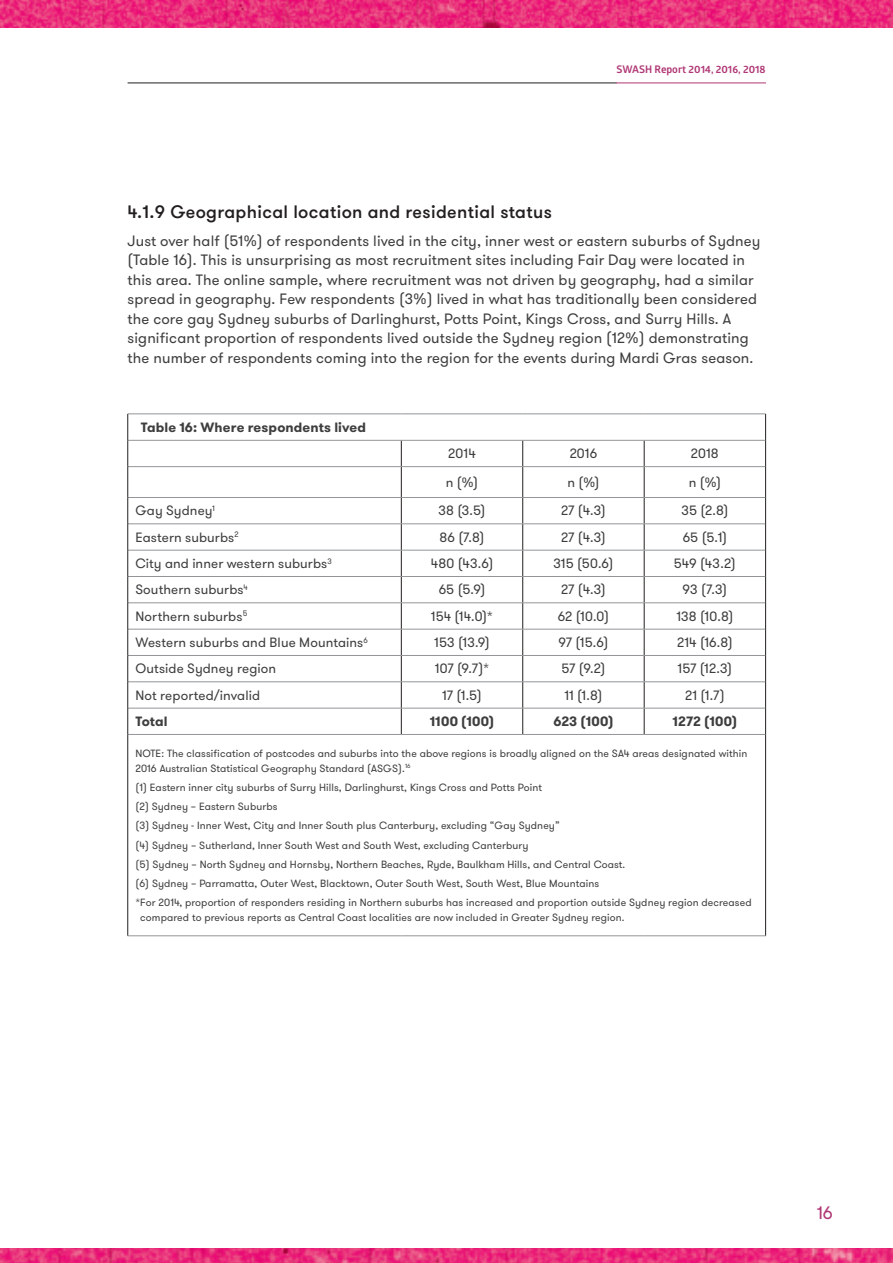
<style>
.page{position:relative;width:893px;height:1263px;background:#fff}
.page>*{position:absolute;margin:0;border:0;box-sizing:border-box;transform-origin:0 0}
.t1{font:500 18px "GT Walsheim";letter-spacing:.02em;color:#231f20}
.t2{font:18px "GT Walsheim";color:#b03775}
.t3{font:15px/19.5px "GT Walsheim";letter-spacing:.01em;color:#3e3e3f}
.t4{font:13.5px "GT Walsheim";letter-spacing:.01em;color:#3e3e3f}
.t5{font:700 13.5px "GT Walsheim";letter-spacing:.01em;color:#3e3e3f}
.t6{font:10.5px/19.2px "GT Walsheim";letter-spacing:.01em;color:#3e3e3f}
.t7{font:700 10.5px "Glober";color:#b03775}
</style>
<div class="page">
<img style="left:0;top:0;width:893px;height:28px">
<img style="left:0;top:1248px;width:893px;height:15px">
<hr style="left:128px;top:83px;width:488px;height:1px;background:#231f20">
<hr style="left:616px;top:83px;width:150px;height:1px;background:#b03775">
<svg style="left:401px;top:441px;width:1px;height:25px"></svg>
<svg style="left:522px;top:441px;width:1px;height:25px"></svg>
<svg style="left:644px;top:441px;width:1px;height:25px"></svg>
<hr style="left:401px;top:467px;width:1px;height:30px;background:#231f20">
<hr style="left:522px;top:467px;width:1px;height:30px;background:#231f20">
<hr style="left:644px;top:467px;width:1px;height:30px;background:#231f20">
<svg style="left:401px;top:498px;width:1px;height:236px"></svg>
<svg style="left:522px;top:498px;width:1px;height:236px"></svg>
<svg style="left:644px;top:498px;width:1px;height:236px"></svg>
<hr style="left:128px;top:466px;width:273px;height:1px;background:#939598">
<hr style="left:401px;top:466px;width:122px;height:1px;background:#939598">
<hr style="left:523px;top:466px;width:121px;height:1px;background:#939598">
<hr style="left:644px;top:466px;width:121px;height:1px;background:#939598">
<hr style="left:128px;top:497px;width:273px;height:1px;background:#939598">
<hr style="left:401px;top:497px;width:122px;height:1px;background:#939598">
<hr style="left:523px;top:497px;width:121px;height:1px;background:#939598">
<hr style="left:644px;top:497px;width:121px;height:1px;background:#939598">
<hr style="left:128px;top:524px;width:273px;height:1px;background:#939598">
<hr style="left:401px;top:524px;width:122px;height:1px;background:#939598">
<hr style="left:523px;top:524px;width:121px;height:1px;background:#939598">
<hr style="left:644px;top:524px;width:121px;height:1px;background:#939598">
<hr style="left:128px;top:550px;width:273px;height:1px;background:#939598">
<hr style="left:401px;top:550px;width:122px;height:1px;background:#939598">
<hr style="left:523px;top:550px;width:121px;height:1px;background:#939598">
<hr style="left:644px;top:550px;width:121px;height:1px;background:#939598">
<hr style="left:128px;top:576px;width:273px;height:1px;background:#939598">
<hr style="left:401px;top:576px;width:122px;height:1px;background:#939598">
<hr style="left:523px;top:576px;width:121px;height:1px;background:#939598">
<hr style="left:644px;top:576px;width:121px;height:1px;background:#939598">
<hr style="left:128px;top:602px;width:273px;height:1px;background:#939598">
<hr style="left:401px;top:602px;width:122px;height:1px;background:#939598">
<hr style="left:523px;top:602px;width:121px;height:1px;background:#939598">
<hr style="left:644px;top:602px;width:121px;height:1px;background:#939598">
<hr style="left:128px;top:629px;width:273px;height:1px;background:#939598">
<hr style="left:401px;top:629px;width:122px;height:1px;background:#939598">
<hr style="left:523px;top:629px;width:121px;height:1px;background:#939598">
<hr style="left:644px;top:629px;width:121px;height:1px;background:#939598">
<hr style="left:128px;top:655px;width:273px;height:1px;background:#939598">
<hr style="left:401px;top:655px;width:122px;height:1px;background:#939598">
<hr style="left:523px;top:655px;width:121px;height:1px;background:#939598">
<hr style="left:644px;top:655px;width:121px;height:1px;background:#939598">
<hr style="left:128px;top:681px;width:273px;height:1px;background:#939598">
<hr style="left:401px;top:681px;width:122px;height:1px;background:#939598">
<hr style="left:523px;top:681px;width:121px;height:1px;background:#939598">
<hr style="left:644px;top:681px;width:121px;height:1px;background:#939598">
<hr style="left:128px;top:414px;width:273px;height:1px;background:#939598">
<hr style="left:401px;top:414px;width:122px;height:1px;background:#939598">
<hr style="left:523px;top:414px;width:121px;height:1px;background:#939598">
<hr style="left:644px;top:414px;width:122px;height:1px;background:#939598">
<hr style="left:128px;top:440px;width:273px;height:1px;background:#939598">
<hr style="left:401px;top:440px;width:122px;height:1px;background:#939598">
<hr style="left:523px;top:440px;width:121px;height:1px;background:#939598">
<hr style="left:644px;top:440px;width:121px;height:1px;background:#939598">
<svg style="left:127px;top:414px;width:1px;height:53px"></svg>
<svg style="left:765px;top:414px;width:1px;height:53px"></svg>
<hr style="left:127px;top:467px;width:1px;height:30px;background:#231f20">
<hr style="left:765px;top:467px;width:1px;height:30px;background:#231f20">
<hr style="left:128px;top:708px;width:273px;height:1px;background:#939598">
<hr style="left:401px;top:708px;width:122px;height:1px;background:#939598">
<hr style="left:523px;top:708px;width:121px;height:1px;background:#939598">
<hr style="left:644px;top:708px;width:121px;height:1px;background:#939598">
<svg style="left:127px;top:497px;width:1px;height:237px"></svg>
<svg style="left:765px;top:497px;width:1px;height:237px"></svg>
<hr style="left:128px;top:734px;width:273px;height:1px;background:#939598">
<hr style="left:401px;top:734px;width:122px;height:1px;background:#939598">
<hr style="left:523px;top:734px;width:121px;height:1px;background:#939598">
<hr style="left:644px;top:734px;width:121px;height:1px;background:#939598">
<hr style="left:128px;top:935px;width:273px;height:1px;background:#939598">
<hr style="left:401px;top:935px;width:122px;height:1px;background:#939598">
<hr style="left:523px;top:935px;width:121px;height:1px;background:#939598">
<hr style="left:644px;top:935px;width:122px;height:1px;background:#939598">
<hr style="left:127px;top:734px;width:1px;height:202px;background:#231f20">
<hr style="left:765px;top:734px;width:1px;height:202px;background:#231f20">
<p class="t7" style="left:616px;top:62px;width:151px">SWASH Report 2014, 2016, 2018</p>
<h1 class="t1" style="left:128px;top:200px;width:426px">4.1.9 Geographical location and residential status</h1>
<p class="t3" style="left:128px;top:231px;width:634px">Just over half (51%) of respondents lived in the city, inner west or eastern suburbs of Sydney (Table 16). This is unsurprising as most recruitment sites including Fair Day were located in this area. The online sample, where recruitment was not driven by geography, had a similar spread in geography. Few respondents (3%) lived in what has traditionally been considered the core gay Sydney suburbs of Darlinghurst, Potts Point, Kings Cross, and Surry Hills. A significant proportion of respondents lived outside the Sydney region (12%) demonstrating the number of respondents coming into the region for the events during Mardi Gras season.</p>
<p class="t5" style="left:141px;top:418px;width:227px">Table 16: Where respondents lived</p>
<p class="t4" style="left:448px;top:445px;width:29px">2014</p>
<p class="t4" style="left:570px;top:445px;width:29px">2016</p>
<p class="t4" style="left:691px;top:445px;width:29px">2018</p>
<p class="t4" style="left:446px;top:474px;width:34px">n (%)</p>
<p class="t4" style="left:567px;top:474px;width:34px">n (%)</p>
<p class="t4" style="left:689px;top:474px;width:34px">n (%)</p>
<p class="t4" style="left:135px;top:502px;width:81px">Gay Sydney<sup>1</sup></p>
<p class="t4" style="left:438px;top:502px;width:49px">38 (3.5)</p>
<p class="t4" style="left:561px;top:502px;width:46px">27 (4.3)</p>
<p class="t4" style="left:681px;top:502px;width:49px">35 (2.8)</p>
<p class="t4" style="left:135px;top:528px;width:105px">Eastern suburbs<sup>2</sup></p>
<p class="t4" style="left:440px;top:528px;width:46px">86 (7.8)</p>
<p class="t4" style="left:561px;top:528px;width:46px">27 (4.3)</p>
<p class="t4" style="left:683px;top:528px;width:46px">65 (5.1)</p>
<p class="t4" style="left:135px;top:555px;width:198px">City and inner western suburbs<sup>3</sup></p>
<p class="t4" style="left:431px;top:555px;width:64px">480 (43.6)</p>
<p class="t4" style="left:553px;top:555px;width:62px">315 (50.6)</p>
<p class="t4" style="left:674px;top:555px;width:63px">549 (43.2)</p>
<p class="t4" style="left:135px;top:581px;width:114px">Southern suburbs<sup>4</sup></p>
<p class="t4" style="left:439px;top:581px;width:48px">65 (5.9)</p>
<p class="t4" style="left:561px;top:581px;width:46px">27 (4.3)</p>
<p class="t4" style="left:683px;top:581px;width:46px">93 (7.3)</p>
<p class="t4" style="left:135px;top:607px;width:114px">Northern suburbs<sup>5</sup></p>
<p class="t4" style="left:431px;top:607px;width:64px">154 (14.0)*</p>
<p class="t4" style="left:558px;top:607px;width:53px">62 (10.0)</p>
<p class="t4" style="left:676px;top:607px;width:58px">138 (10.8)</p>
<p class="t4" style="left:135px;top:634px;width:234px">Western suburbs and Blue Mountains<sup>6</sup></p>
<p class="t4" style="left:434px;top:634px;width:57px">153 (13.9)</p>
<p class="t4" style="left:558px;top:634px;width:52px">97 (15.6)</p>
<p class="t4" style="left:677px;top:634px;width:57px">214 (16.8)</p>
<p class="t4" style="left:135px;top:660px;width:142px">Outside Sydney region</p>
<p class="t4" style="left:435px;top:660px;width:56px">107 (9.7)*</p>
<p class="t4" style="left:561px;top:660px;width:46px">57 (9.2)</p>
<p class="t4" style="left:678px;top:660px;width:56px">157 (12.3)</p>
<p class="t4" style="left:135px;top:686px;width:126px">Not reported/invalid</p>
<p class="t4" style="left:442px;top:686px;width:41px">17 (1.5)</p>
<p class="t4" style="left:564px;top:686px;width:39px">11 (1.8)</p>
<p class="t4" style="left:685px;top:686px;width:41px">21 (1.7)</p>
<p class="t5" style="left:135px;top:712px;width:34px">Total</p>
<p class="t5" style="left:430px;top:712px;width:66px">1100 (100)</p>
<p class="t5" style="left:553px;top:712px;width:62px">623 (100)</p>
<p class="t5" style="left:673px;top:712px;width:66px">1272 (100)</p>
<p class="t6" style="left:135px;top:746px;width:614px;line-height:15px">NOTE: The classification of postcodes and suburbs into the above regions is broadly aligned on the SA4 areas designated within<br>2016 Australian Statistical Geography Standard (ASGS).<sup>16</sup></p>
<p class="t6" style="left:135px;top:778px;width:618px">(1) Eastern inner city suburbs of Surry Hills, Darlinghurst, Kings Cross and Potts Point<br>(2) Sydney – Eastern Suburbs<br>(3) Sydney - Inner West, City and Inner South plus Canterbury, excluding “Gay Sydney”<br>(4) Sydney – Sutherland, Inner South West and South West, excluding Canterbury<br>(5) Sydney – North Sydney and Hornsby, Northern Beaches, Ryde, Baulkham Hills, and Central Coast.<br>(6) Sydney – Parramatta, Outer West, Blacktown, Outer South West, South West, Blue Mountains<br>*For 2014, proportion of responders residing in Northern suburbs has increased and proportion outside Sydney region decreased</p>
<p class="t6" style="left:140px;top:908px;width:486px">compared to previous reports as Central Coast localities are now included in Greater Sydney region.</p>
<h1 class="t2" style="left:817px;top:1201px;width:18px">16</h1>
</div>
